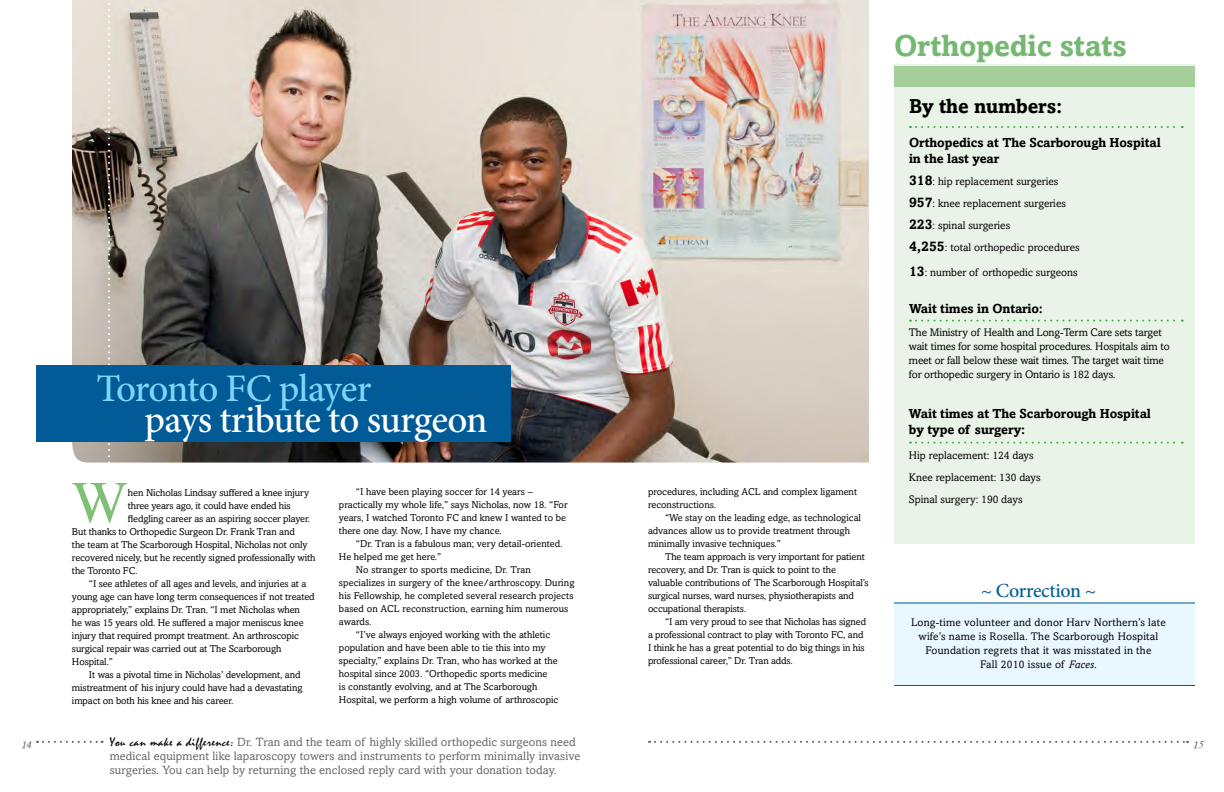
<style>
.page{position:relative;width:1224px;height:792px;background:#fff}
.page>*{position:absolute;margin:0;border:0;box-sizing:border-box;transform-origin:0 0}
.t1{font:59.2px "Times";color:#80bf76}
.t2{font:500 39.1px "Minion Pro";letter-spacing:-.025em;color:#fff}
.t3{font:500 39.1px "Minion Pro";letter-spacing:-.03em;color:#7ed3f7}
.t4{font:700 30px "Amasis";letter-spacing:-.01em;color:#75b871}
.t5{font:700 20px "Amasis";letter-spacing:-.01em;color:#000}
.t6{font:500 20px "Minion Pro";letter-spacing:-.015em;color:#005b97}
.t7{font:700 13px/16px "Amasis";letter-spacing:-.01em;color:#000}
.t8{font:12px/14px "Amasis";letter-spacing:.01em;color:#636466}
.t9{font:12px "Monotype Corsiva";color:#58595b}
.t10{font:11px/22px "Amasis";color:#000}
.t11{font:11px/14px "Amasis";letter-spacing:.02em;color:#000;text-align:center}
.t12{font:10px/13px "Amasis";letter-spacing:-.01em;color:#000}
.t13{font:10px "Amasis";letter-spacing:.01em;color:#000}
.s1{font-weight:700;font-size:14px}
.s2{font-style:italic}
.s3{font-family:"Mistral";font-size:13px;color:#000}
</style>
<div class="page">
<div style="left:894px;top:602px;width:301px;height:84px;background:#e9f7fe"></div>
<div style="left:894px;top:64px;width:301px;height:479px;background:#eaf3e7"></div>
<div style="left:894px;top:66px;width:301px;height:21px;background:#a4ce9a"></div>
<img style="left:72px;top:0;width:797px;height:463px">
<svg style="left:108px;top:0;width:2px;height:463px"></svg>
<svg style="left:37px;top:741px;width:66px;height:2px"></svg>
<svg style="left:649px;top:741px;width:539px;height:2px"></svg>
<div style="left:36px;top:365px;width:475px;height:77px;background:#005b97"></div>
<svg style="left:910px;top:126px;width:273px;height:2px"></svg>
<svg style="left:910px;top:320px;width:273px;height:2px"></svg>
<svg style="left:910px;top:442px;width:273px;height:2px"></svg>
<hr style="left:894px;top:602px;width:301px;height:1px;background:#005b97">
<hr style="left:894px;top:685px;width:301px;height:1px;background:#005b97">
<p class="t9" style="left:21px;top:737px;width:12px">14</p>
<h2 class="t3" style="left:96px;top:362px;width:276px">Toronto FC player</h2>
<h2 class="t2" style="left:145px;top:393px;width:345px">pays tribute to surgeon</h2>
<h1 class="t1" style="left:72px;top:447px;width:57px">W</h1>
<p class="t12" style="left:128px;top:486px;width:183px">hen Nicholas Lindsay suffered a knee injury</p>
<p class="t12" style="left:128px;top:499px;width:164px">three years ago, it could have ended his</p>
<p class="t12" style="left:128px;top:512px;width:184px">fledgling career as an aspiring soccer player.</p>
<p class="t12" style="left:72px;top:525px;width:224px">But thanks to Orthopedic Surgeon Dr. Frank Tran and</p>
<p class="t12" style="left:72px;top:538px;width:237px">the team at The Scarborough Hospital, Nicholas not only</p>
<p class="t12" style="left:72px;top:551px;width:245px">recovered nicely, but he recently signed professionally with</p>
<p class="t12" style="left:72px;top:564px;width:67px">the Toronto FC.</p>
<p class="t12" style="left:89px;top:577px;width:219px">“I see athletes of all ages and levels, and injuries at a</p>
<p class="t12" style="left:72px;top:590px;width:244px">young age can have long term consequences if not treated</p>
<p class="t12" style="left:72px;top:603px;width:229px">appropriately,” explains Dr. Tran. “I met Nicholas when</p>
<p class="t12" style="left:72px;top:616px;width:233px">he was 15 years old. He suffered a major meniscus knee</p>
<p class="t12" style="left:72px;top:629px;width:229px">injury that required prompt treatment. An arthroscopic</p>
<p class="t12" style="left:72px;top:642px;width:211px">surgical repair was carried out at The Scarborough</p>
<p class="t12" style="left:72px;top:655px;width:42px">Hospital.”</p>
<p class="t12" style="left:89px;top:668px;width:213px">It was a pivotal time in Nicholas’ development, and</p>
<p class="t12" style="left:72px;top:681px;width:232px">mistreatment of his injury could have had a devastating</p>
<p class="t12" style="left:72px;top:694px;width:163px">impact on both his knee and his career.</p>
<p class="t12" style="left:339px;top:485px;width:230px;text-indent:17px">“I have been playing soccer for 14 years – practically my whole life,” says Nicholas, now 18. “For years, I watched Toronto FC and knew I wanted to be there one day. Now, I have my chance.</p>
<p class="t12" style="left:356px;top:537px;width:208px">“Dr. Tran is a fabulous man; very detail-oriented.</p>
<p class="t12" style="left:339px;top:550px;width:104px">He helped me get here.”</p>
<p class="t13" style="left:356px;top:564px;width:176px">No stranger to sports medicine, Dr. Tran</p>
<p class="t13" style="left:339px;top:577px;width:237px">specializes in surgery of the knee/arthroscopy. During</p>
<p class="t13" style="left:339px;top:590px;width:236px">his Fellowship, he completed several research projects</p>
<p class="t13" style="left:339px;top:603px;width:231px">based on ACL reconstruction, earning him numerous</p>
<p class="t12" style="left:339px;top:615px;width:34px">awards.</p>
<p class="t12" style="left:356px;top:628px;width:196px">“I’ve always enjoyed working with the athletic</p>
<p class="t12" style="left:339px;top:641px;width:208px">population and have been able to tie this into my</p>
<p class="t12" style="left:339px;top:654px;width:220px">specialty,” explains Dr. Tran, who has worked at the</p>
<p class="t12" style="left:339px;top:667px;width:210px">hospital since 2003. “Orthopedic sports medicine</p>
<p class="t12" style="left:339px;top:680px;width:200px">is constantly evolving, and at The Scarborough</p>
<p class="t12" style="left:339px;top:693px;width:221px">Hospital, we perform a high volume of arthroscopic</p>
<p class="t12" style="left:648px;top:485px;width:211px">procedures, including ACL and complex ligament reconstructions.</p>
<p class="t12" style="left:648px;top:511px;width:215px;text-indent:17px">“We stay on the leading edge, as technological advances allow us to provide treatment through minimally invasive techniques.”</p>
<p class="t12" style="left:648px;top:550px;width:222px;text-indent:17px">The team approach is very important for patient recovery, and Dr. Tran is quick to point to the valuable contributions of The Scarborough Hospital’s surgical nurses, ward nurses, physiotherapists and occupational therapists.</p>
<p class="t12" style="left:648px;top:615px;width:220px;text-indent:17px">“I am very proud to see that Nicholas has signed a professional contract to play with Toronto FC, and I think he has a great potential to do big things in his professional career,” Dr. Tran adds.</p>
<h3 class="t4" style="left:894px;top:27px;width:234px">Orthopedic stats</h3>
<h3 class="t5" style="left:909px;top:94px;width:155px">By the numbers:</h3>
<h3 class="t7" style="left:909px;top:135px;width:253px">Orthopedics at The Scarborough Hospital in the last year</h3>
<p class="t10" style="left:909px;top:171px;width:172px"><span class="s1">318</span>: hip replacement surgeries<br><span class="s1">957</span>: knee replacement surgeries<br><span class="s1">223</span>: spinal surgeries<br><span class="s1">4,255</span>: total orthopedic procedures</p>
<p class="t10" style="left:909px;top:262px;width:170px"><span class="s1">13</span>: number of orthopedic surgeons</p>
<h3 class="t7" style="left:909px;top:301px;width:136px">Wait times in Ontario:</h3>
<p class="t10" style="left:909px;top:326px;width:262px;line-height:14px">The Ministry of Health and Long-Term Care sets target wait times for some hospital procedures. Hospitals aim to meet or fall below these wait times. The target wait time for orthopedic surgery in Ontario is 182 days.</p>
<h3 class="t7" style="left:909px;top:406px;width:243px">Wait times at The Scarborough Hospital by type of surgery:</h3>
<p class="t10" style="left:909px;top:445px;width:133px">Hip replacement: 124 days<br>Knee replacement: 130 days<br>Spinal surgery: 190 days</p>
<h3 class="t6" style="left:981px;top:577px;width:117px">~ Correction ~</h3>
<p class="t11" style="left:911px;top:615px;width:256px">Long-time volunteer and donor Harv Northern’s late wife’s name is Rosella. The Scarborough Hospital Foundation regrets that it was misstated in the<br>Fall 2010 issue of <span class="s2">Faces</span>.</p>
<p class="t8" style="left:110px;top:735px;width:472px"><span class="s3">You can make a difference:</span> Dr. Tran and the team of highly skilled orthopedic surgeons need medical equipment like laparoscopy towers and instruments to perform minimally invasive surgeries. You can help by returning the enclosed reply card with your donation today.</p>
<p class="t9" style="left:1193px;top:737px;width:12px">15</p>
</div>
